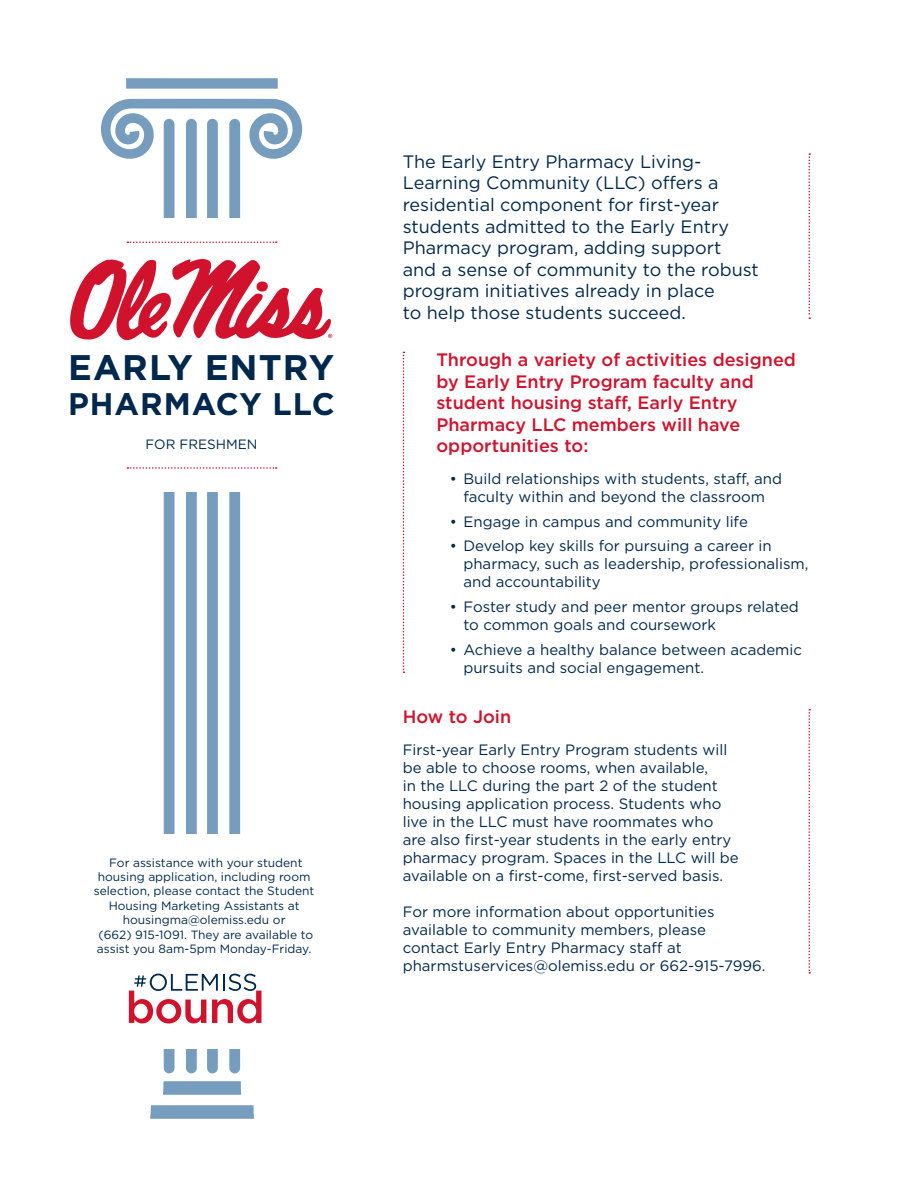
<style>
.page{position:relative;width:918px;height:1188px;background:#fff}
.page>*{position:absolute;margin:0;border:0;box-sizing:border-box;transform-origin:0 0}
.t1{font:700 35.55px "Gotham";letter-spacing:.03em;color:#00284c}
.t2{font:700 31.2px "Gotham";letter-spacing:.03em;color:#00284c}
.t3{font:18px/21.6px "Gotham";color:#00284c}
.t4{font:500 18px/21.6px "Gotham";color:#d1122c}
.t5{font:15px/18px "Gotham";color:#00284c}
.t6{font:13.5px "Gotham";color:#00284c}
.t7{font:12px/14.4px "Gotham";color:#00284c;text-align:center}
</style>
<div class="page">
<svg style="left:101px;top:78px;width:201px;height:1041px"></svg>
<div style="left:48px;top:219px;width:307px;height:273px;background:#fff"></div>
<svg style="left:70px;top:259px;width:263px;height:82px"></svg>
<svg style="left:808px;top:153px;width:2px;height:166px"></svg>
<svg style="left:127px;top:242px;width:150px;height:1px"></svg>
<svg style="left:127px;top:467px;width:150px;height:2px"></svg>
<svg style="left:403px;top:352px;width:1px;height:321px"></svg>
<svg style="left:808px;top:709px;width:2px;height:265px"></svg>
<div style="left:42px;top:834px;width:307px;height:215px;background:#fff"></div>
<svg style="left:129px;top:974px;width:132px;height:49px"></svg>
<p class="t1" style="left:68px;top:344px;width:267px">EARLY ENTRY</p>
<p class="t2" style="left:68px;top:383px;width:268px">PHARMACY LLC</p>
<p class="t6" style="left:146px;top:436px;width:113px">FOR FRESHMEN</p>
<p class="t7" style="left:94px;top:855px;width:222px">For assistance with your student housing application, including room selection, please contact the Student Housing Marketing Assistants at housingma@olemiss.edu or</p>
<p class="t7" style="left:97px;top:927px;width:218px;text-align:left">(662) 915-1091. They are available to assist you 8am-5pm Monday-Friday.</p>
<p class="t3" style="left:403px;top:150px;width:358px">The Early Entry Pharmacy Living-Learning Community (LLC) offers a residential component for first-year students admitted to the Early Entry Pharmacy program, adding support and a sense of community to the robust program initiatives already in place<br>to help those students succeed.</p>
<p class="t4" style="left:436px;top:349px;width:361px">Through a variety of activities designed by Early Entry Program faculty and student housing staff, Early Entry<br>Pharmacy LLC members will have opportunities to:</p>
<p class="t5" style="left:450px;top:469px;width:334px;text-align:center">• Build relationships with students, staff, and faculty within and beyond the classroom</p>
<p class="t5" style="left:450px;top:512px;width:299px">• Engage in campus and community life</p>
<p class="t5" style="left:463px;top:537px;width:347px;text-indent:-14px">• Develop key skills for pursuing a career in pharmacy, such as leadership, professionalism, and accountability</p>
<p class="t5" style="left:463px;top:598px;width:337px;text-indent:-14px">• Foster study and peer mentor groups related to common goals and coursework</p>
<p class="t5" style="left:463px;top:640px;width:340px;text-indent:-14px">• Achieve a healthy balance between academic pursuits and social engagement.</p>
<p class="t4" style="left:403px;top:706px;width:110px">How to Join</p>
<p class="t5" style="left:403px;top:740px;width:338px">First-year Early Entry Program students will be able to choose rooms, when available,<br>in the LLC during the part 2 of the student housing application process. Students who live in the LLC must have roommates who are also first-year students in the early entry pharmacy program. Spaces in the LLC will be available on a first-come, first-served basis.</p>
<p class="t5" style="left:403px;top:902px;width:364px">For more information about opportunities available to community members, please contact Early Entry Pharmacy staff at pharmstuservices@olemiss.edu or 662-915-7996.</p>
</div>
